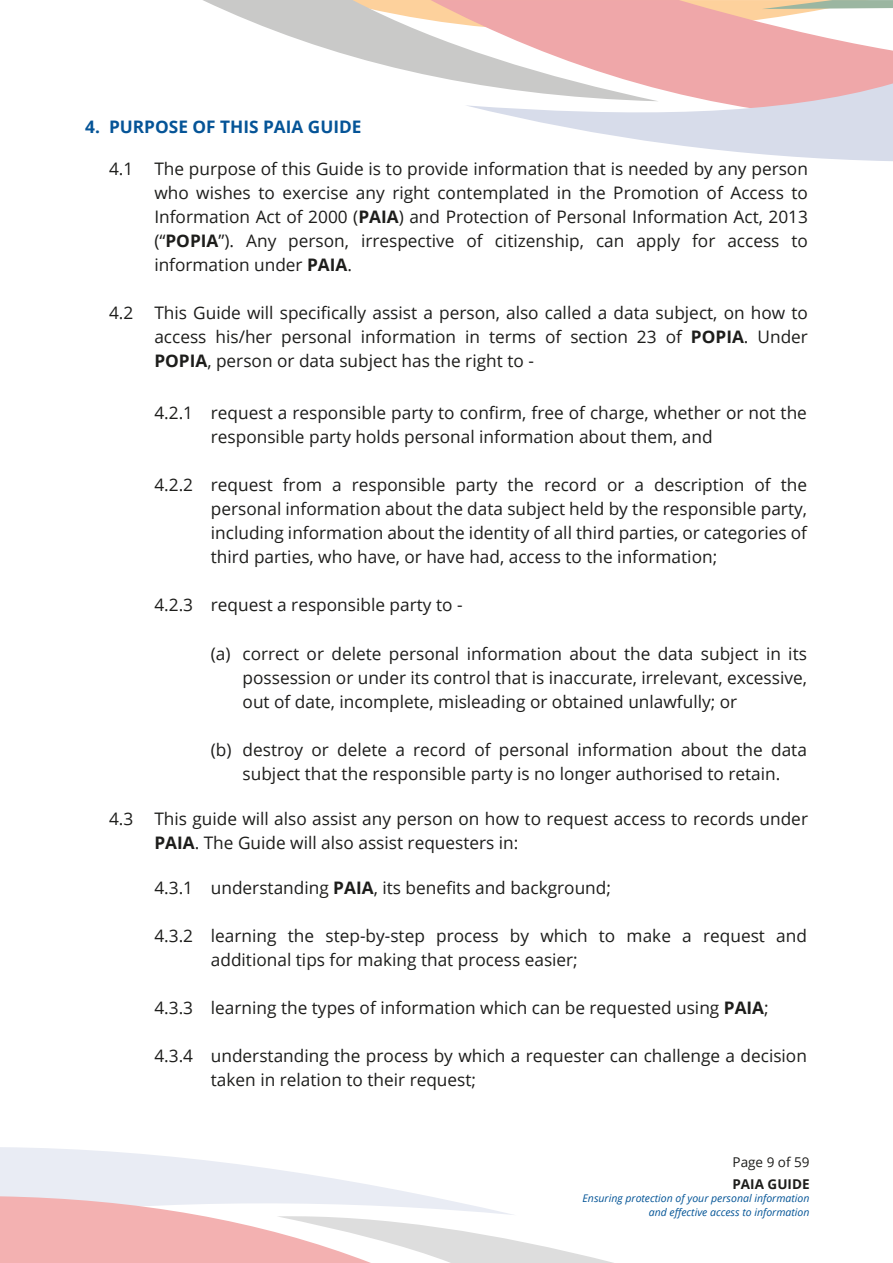
<style>
.page{position:relative;width:893px;height:1263px;background:#fff}
.page>*{position:absolute;margin:0;border:0;box-sizing:border-box;transform-origin:0 0}
.t1{font:17.25px/24px "Open Sans";color:#1d1d1b}
.t2{font:700 17.25px "Open Sans";color:#055497}
.t3{font:13.5px "Open Sans";color:#1d1d1b}
.t4{font:700 13.5px "Open Sans";color:#1d1d1b}
.t5{font:italic 10.5px/13.5px "Open Sans";color:#035496;text-align:right}
.s1{font-weight:700}
</style>
<div class="page">
<svg style="left:0;top:1147px;width:614px;height:116px"></svg>
<svg style="left:659px;top:0;width:234px;height:83px;fill:#efa7a9"></svg>
<svg style="left:203px;top:0;width:456px;height:83px"></svg>
<svg style="left:466px;top:83px;width:427px;height:78px"></svg>
<p class="t2" style="left:85px;top:120px;width:278px">4. PURPOSE OF THIS PAIA GUIDE</p>
<p class="t1" style="left:109px;top:159px;width:26px">4.1</p>
<p class="t1" style="left:109px;top:303px;width:26px">4.2</p>
<p class="t1" style="left:154px;top:159px;width:655px;text-align:justify">The purpose of this Guide is to provide information that is needed by any person who wishes to exercise any right contemplated in the Promotion of Access to Information Act of 2000 (<span class="s1">PAIA</span>) and Protection of Personal Information Act, 2013 (“<span class="s1">POPIA</span>”). Any person, irrespective of citizenship, can apply for access to information under <span class="s1">PAIA</span>.</p>
<p class="t1" style="left:154px;top:300px;width:655px;text-align:justify">This Guide will specifically assist a person, also called a data subject, on how to access his/her personal information in terms of section 23 of <span class="s1">POPIA</span>. Under <span class="s1">POPIA</span>, person or data subject has the right to -</p>
<p class="t1" style="left:154px;top:402px;width:40px">4.2.1</p>
<p class="t1" style="left:154px;top:474px;width:40px">4.2.2</p>
<p class="t1" style="left:154px;top:594px;width:40px">4.2.3</p>
<p class="t1" style="left:211px;top:400px;width:598px">request a responsible party to confirm, free of charge, whether or not the responsible party holds personal information about them, and</p>
<p class="t1" style="left:211px;top:474px;width:598px;text-align:justify">request from a responsible party the record or a description of the personal information about the data subject held by the responsible party, including information about the identity of all third parties, or categories of third parties, who have, or have had, access to the information;</p>
<p class="t1" style="left:211px;top:594px;width:253px">request a responsible party to -</p>
<p class="t1" style="left:211px;top:643px;width:21px">(a)</p>
<p class="t1" style="left:211px;top:739px;width:22px">(b)</p>
<p class="t1" style="left:243px;top:643px;width:566px;text-align:justify">correct or delete personal information about the data subject in its possession or under its control that is inaccurate, irrelevant, excessive, out of date, incomplete, misleading or obtained unlawfully; or</p>
<p class="t1" style="left:243px;top:739px;width:566px">destroy or delete a record of personal information about the data subject that the responsible party is no longer authorised to retain.</p>
<p class="t1" style="left:154px;top:808px;width:655px;text-indent:-45px">4.3 This guide will also assist any person on how to request access to records under<br><span class="s1">PAIA</span>. The Guide will also assist requesters in:</p>
<p class="t1" style="left:154px;top:878px;width:40px">4.3.1</p>
<p class="t1" style="left:154px;top:926px;width:40px">4.3.2</p>
<p class="t1" style="left:154px;top:998px;width:40px">4.3.3</p>
<p class="t1" style="left:154px;top:1046px;width:40px">4.3.4</p>
<p class="t1" style="left:211px;top:878px;width:402px">understanding <span class="s1">PAIA</span>, its benefits and background;</p>
<p class="t1" style="left:211px;top:926px;width:598px">learning the step-by-step process by which to make a request and additional tips for making that process easier;</p>
<p class="t1" style="left:211px;top:998px;width:559px">learning the types of information which can be requested using <span class="s1">PAIA</span>;</p>
<p class="t1" style="left:211px;top:1046px;width:598px">understanding the process by which a requester can challenge a decision taken in relation to their request;</p>
<p class="t3" style="left:733px;top:1156px;width:79px">Page 9 of 59</p>
<p class="t5" style="left:583px;top:1192px;width:228px">Ensuring protection of your personal information and effective access to information</p>
<p class="t4" style="left:732px;top:1178px;width:79px">PAIA GUIDE</p>
</div>
